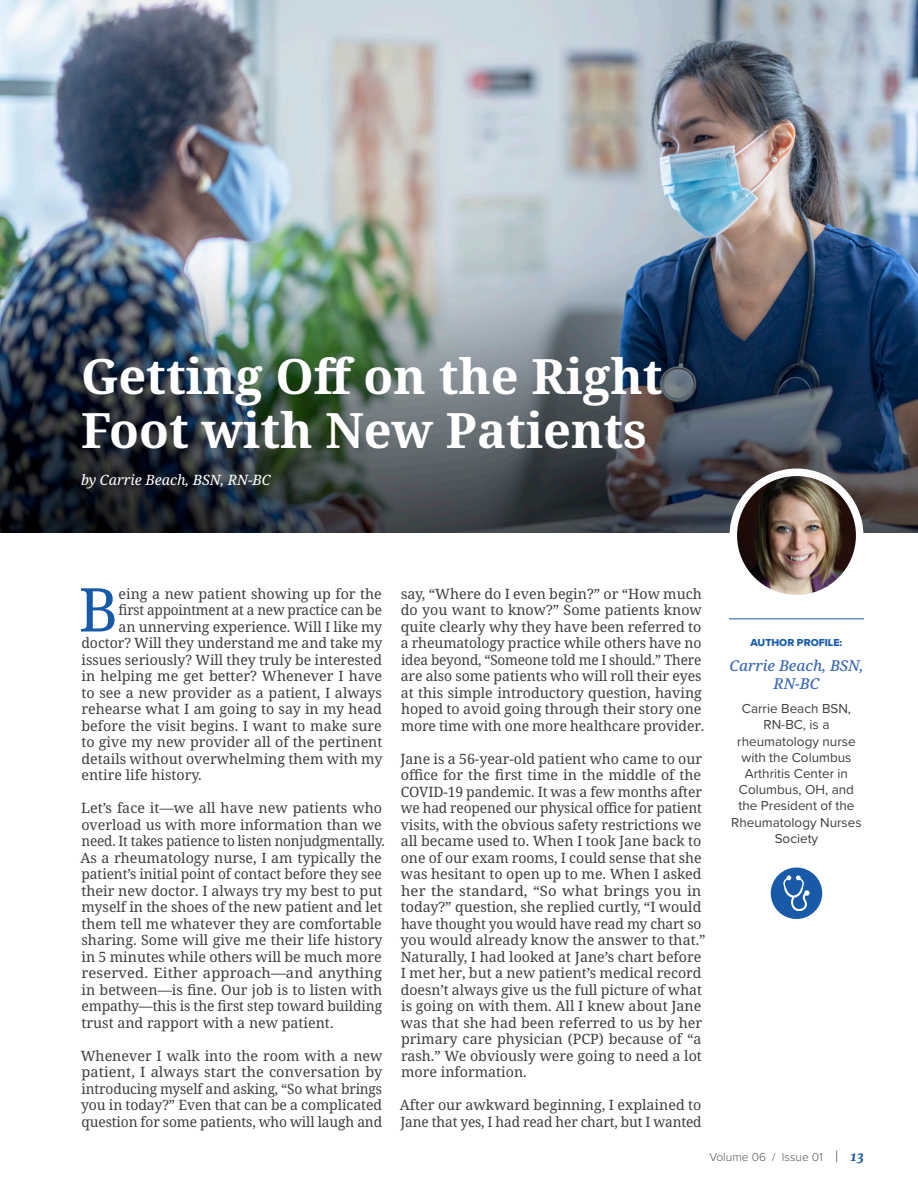
<style>
.page{position:relative;width:918px;height:1188px;background:#fff}
.page>*{position:absolute;margin:0;border:0;box-sizing:border-box;transform-origin:0 0}
.RNP_-_Body_Paragraph{font:60.45px "Noto Serif";color:#185aaa}
.t1{font:700 48.75px/54px "Noto Serif";color:#fff}
.t2{font:italic 500 15px/18px "Noto Serif";color:#3d6bb4;text-align:center}
.RNP_-_Body_Paragraph-2{font:14.25px/16.5px "Noto Serif";color:#3e3e3f}
.RNP_-_Body_Paragraph-3{font:14.25px "Noto Serif";color:#3e3e3f;scale:.95 1}
.t3{font:italic 14.25px "Noto Serif";color:#fff}
.t4{font:13.5px/16.2px "Proxima Nova";color:#3e3e3f;text-align:center}
.t5{font:300 12px "Proxima Nova";color:#57585a}
.t6{font:10.5px "Proxima Nova Extrabld";color:#185aaa}
.s1{font-family:"Merriweather";font-style:italic}
.s2{font-family:"Merriweather";font-weight:800;font-style:italic;font-size:13.5px;color:#185aaa}
</style>
<div class="page">
<img style="left:0;top:0;width:918px;height:532px">
<svg style="left:771px;top:868px;width:51px;height:51px"></svg>
<img style="left:733px;top:472px;width:127px;height:127px;border-radius:63px">
<div style="left:730px;top:469px;width:133px;height:133px;border:8px solid #fff;border-radius:50%"></div>
<hr style="left:729px;top:619px;width:135px;height:1px;background:#185aaa">
<p class="t1" style="left:81px;top:350px;width:583px">Getting Off on the Right<br>Foot with New Patients</p>
<p class="t3" style="left:81px;top:470px;width:191px">by Carrie Beach, BSN, RN-BC</p>
<p class="RNP_-_Body_Paragraph" style="left:79px;top:568px;width:41px">B</p>
<p class="RNP_-_Body_Paragraph-2" style="left:119px;top:586px;width:265px">eing a new patient showing up for the</p>
<p class="RNP_-_Body_Paragraph-3" style="left:119px;top:600px;width:279px">first appointment at a new practice can be</p>
<p class="RNP_-_Body_Paragraph-2" style="left:118px;top:619px;width:265px">an unnerving experience. Will I like my</p>
<p class="RNP_-_Body_Paragraph-2" style="left:81px;top:635px;width:302px">doctor? Will they understand me and take my</p>
<p class="RNP_-_Body_Paragraph-2" style="left:82px;top:652px;width:302px">issues seriously? Will they truly be interested</p>
<p class="RNP_-_Body_Paragraph-2" style="left:82px;top:668px;width:302px">in helping me get better? Whenever I have</p>
<p class="RNP_-_Body_Paragraph-2" style="left:81px;top:685px;width:302px">to see a new provider as a patient, I always</p>
<p class="RNP_-_Body_Paragraph-2" style="left:82px;top:701px;width:302px">rehearse what I am going to say in my head</p>
<p class="RNP_-_Body_Paragraph-2" style="left:82px;top:718px;width:302px">before the visit begins. I want to make sure</p>
<p class="RNP_-_Body_Paragraph-2" style="left:81px;top:734px;width:303px">to give my new provider all of the pertinent</p>
<p class="RNP_-_Body_Paragraph-2" style="left:81px;top:751px;width:303px">details without overwhelming them with my</p>
<p class="RNP_-_Body_Paragraph-2" style="left:81px;top:767px;width:122px">entire life history.</p>
<p class="RNP_-_Body_Paragraph-2" style="left:80px;top:800px;width:306px">Let’s face it—we all have new patients who overload us with more information than we need. It takes patience to listen nonjudgmentally.<br>As a rheumatology nurse, I am typically the patient’s initial point of contact before they see their new doctor. I always try my best to put myself in the shoes of the new patient and let them tell me whatever they are comfortable sharing. Some will give me their life history in 5 minutes while others will be much more reserved. Either approach—and anything in between—is fine. Our job is to listen with empathy—this is the first step toward building trust and rapport with a new patient.</p>
<p class="RNP_-_Body_Paragraph-2" style="left:81px;top:1048px;width:303px;text-align:justify">Whenever I walk into the room with a new patient, I always start the conversation by introducing myself and asking, “So what brings you in today?” Even that can be a complicated question for some patients, who will laugh and</p>
<p class="RNP_-_Body_Paragraph-2" style="left:401px;top:586px;width:305px">say, “Where do I even begin?” or “How much do you want to know?” Some patients know quite clearly why they have been referred to a rheumatology practice while others have no idea beyond, “Someone told me I should.” There are also some patients who will roll their eyes at this simple introductory question, having hoped to avoid going through their story one more time with one more healthcare provider.</p>
<p class="RNP_-_Body_Paragraph-2" style="left:401px;top:751px;width:307px">Jane is a 56-year-old patient who came to our office for the first time in the middle of the COVID-19 pandemic. It was a few months after we had reopened our physical office for patient visits, with the obvious safety restrictions we all became used to. When I took Jane back to one of our exam rooms, I could sense that she was hesitant to open up to me. When I asked her the standard, “So what brings you in today?” question, she replied curtly, “I would have thought you would have read my chart so you would already know the answer to that.” Naturally, I had looked at Jane’s chart before I met her, but a new patient’s medical record doesn’t always give us the full picture of what is going on with them. All I knew about Jane was that she had been referred to us by her primary care physician (PCP) because of “a rash.” We obviously were going to need a lot more information.</p>
<p class="RNP_-_Body_Paragraph-2" style="left:400px;top:1097px;width:303px">After our awkward beginning, I explained to<br>Jane that yes, I had read her chart, but I wanted</p>
<p class="t6" style="left:751px;top:635px;width:93px">AUTHOR PROFILE:</p>
<p class="t2" style="left:729px;top:657px;width:136px">Carrie Beach, BSN,<br>RN-BC</p>
<p class="t4" style="left:731px;top:700px;width:132px">Carrie Beach BSN,<br>RN-BC, is a rheumatology nurse with the Columbus<br>Arthritis Center in<br>Columbus, OH, and the President of the<br>Rheumatology Nurses<br>Society</p>
<p class="t5" style="left:709px;top:1148px;width:156px">Volume 06 / Issue 01 <span class="s1">|</span> <span class="s2">13</span></p>
</div>
